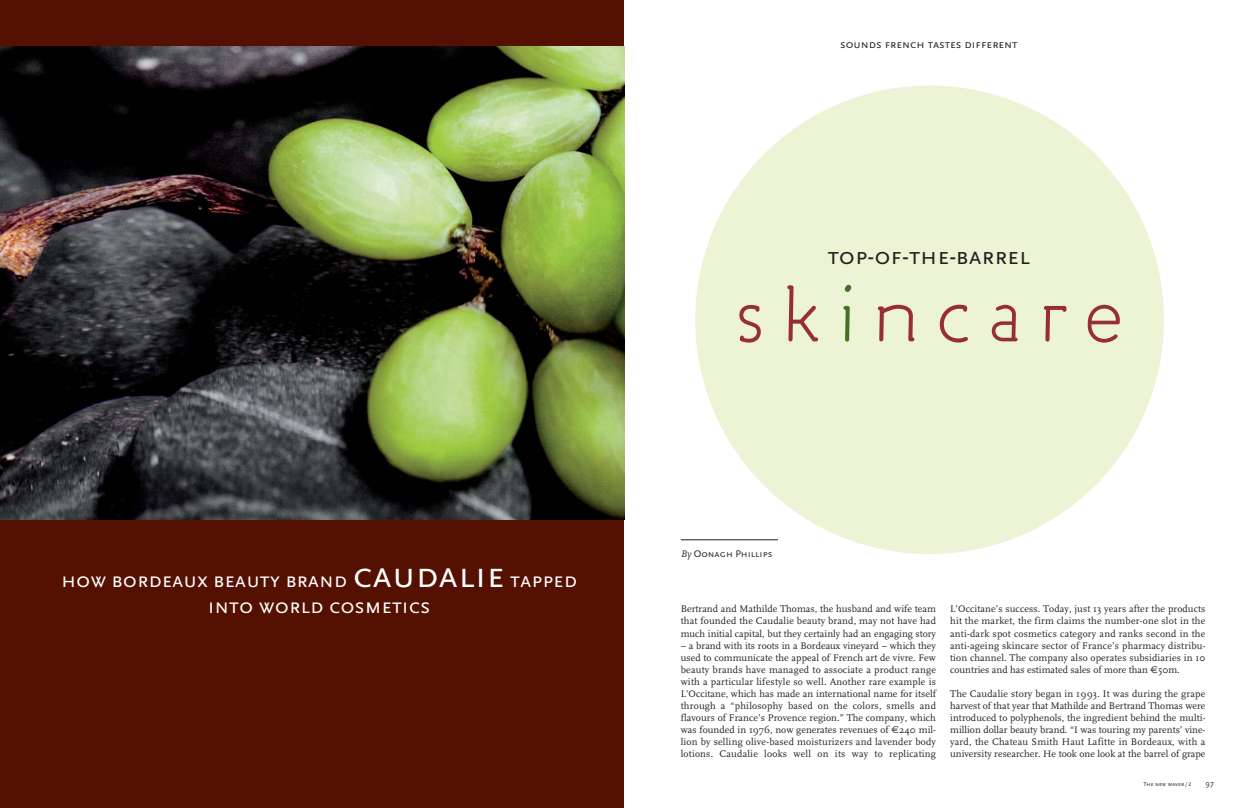
<style>
.page{position:relative;width:1248px;height:808px;background:#fff}
.page>*{position:absolute;margin:0;border:0;box-sizing:border-box;transform-origin:0 0}
.t1{font:300 78px "Engine";letter-spacing:.15em;color:#962e34}
.t2{font:25px "Scala Sans Caps";color:#231f20}
.t3{font:22px/26px "Scala Sans Caps";color:#fff;text-align:center}
.t4{font:12px "Scala Sans Caps";color:#231f20}
.t5{font:10px/12px "FF Scala";color:#231f20;text-align:justify}
.t6{font:10px "Scala Sans Caps";color:#231f20}
.t7{font:8px "Scala Sans";color:#231f20}
.t8{font:6px "Scala Sans Caps";color:#231f20}
.s1{font-size:38px}
.s2{color:#437322}
.s3{font-family:"FF Scala";font-style:italic}
.s4{font-family:"Euro Sans"}
.s5{font-size:5.5px}
</style>
<div class="page">
<div style="left:695px;top:86px;width:468px;height:468px;background:#edf3d5;border-radius:50%"></div>
<div style="left:0;top:1px;width:624px;height:807px;background:#541000"></div>
<img style="left:0;top:47px;width:624px;height:472px">
<hr style="left:680px;top:539px;width:98px;height:1px;background:#231f20">
<h3 class="t3" style="left:61px;top:566px;width:517px">how bordeaux beauty brand <span class="s1">caudalie</span> tapped into world cosmetics</h3>
<p class="t4" style="left:840px;top:37px;width:179px">sounds french tastes different</p>
<h2 class="t2" style="left:827px;top:241px;width:204px">top-of-the-barrel</h2>
<h1 class="t1" style="left:732px;top:284px;width:395px">sk<span class="s2">i</span>ncare</h1>
<p class="t6" style="left:680px;top:547px;width:93px"><span class="s3">By</span> Oonagh Phillips</p>
<p class="t5" style="left:680px;top:604px;width:257px">Bertrand and Mathilde Thomas, the husband and wife team that founded the Caudalie beauty brand, may not have had much initial capital, but they certainly had an engaging story</p>
<p class="t5" style="left:680px;top:640px;width:257px">– a brand with its roots in a Bordeaux vineyard – which they used to communicate the appeal of French art de vivre. Few beauty brands have managed to associate a product range with a particular lifestyle so well. Another rare example is L’Occitane, which has made an international name for itself through a “philosophy based on the colors, smells and flavours of France’s Provence region.” The company, which was founded in 1976, now generates revenues of <span class="s4">€</span>240 mil&shy;lion by selling olive-based moisturizers and lavender body lotions. Caudalie looks well on its way to replicating</p>
<p class="t5" style="left:950px;top:604px;width:257px">L’Occitane’s success. Today, just 13 years after the products hit the market, the firm claims the number-one slot in the anti-dark spot cosmetics category and ranks second in the anti-ageing skincare sector of France’s pharmacy distribu&shy;tion channel. The company also operates subsidiaries in 10 countries and has estimated sales of more than <span class="s4">€</span>50m.</p>
<p class="t5" style="left:950px;top:688px;width:257px">The Caudalie story began in 1993. It was during the grape harvest of that year that Mathilde and Bertrand Thomas were introduced to polyphenols, the ingredient behind the multi&shy;million dollar beauty brand. “I was touring my parents’ vine&shy;yard, the Chateau Smith Haut Lafitte in Bordeaux, with a university researcher. He took one look at the barrel of grape</p>
<p class="t8" style="left:1143px;top:781px;width:49px">The new waver<span class="s5">/ 2</span></p>
<p class="t7" style="left:1205px;top:781px;width:10px">97</p>
</div>
